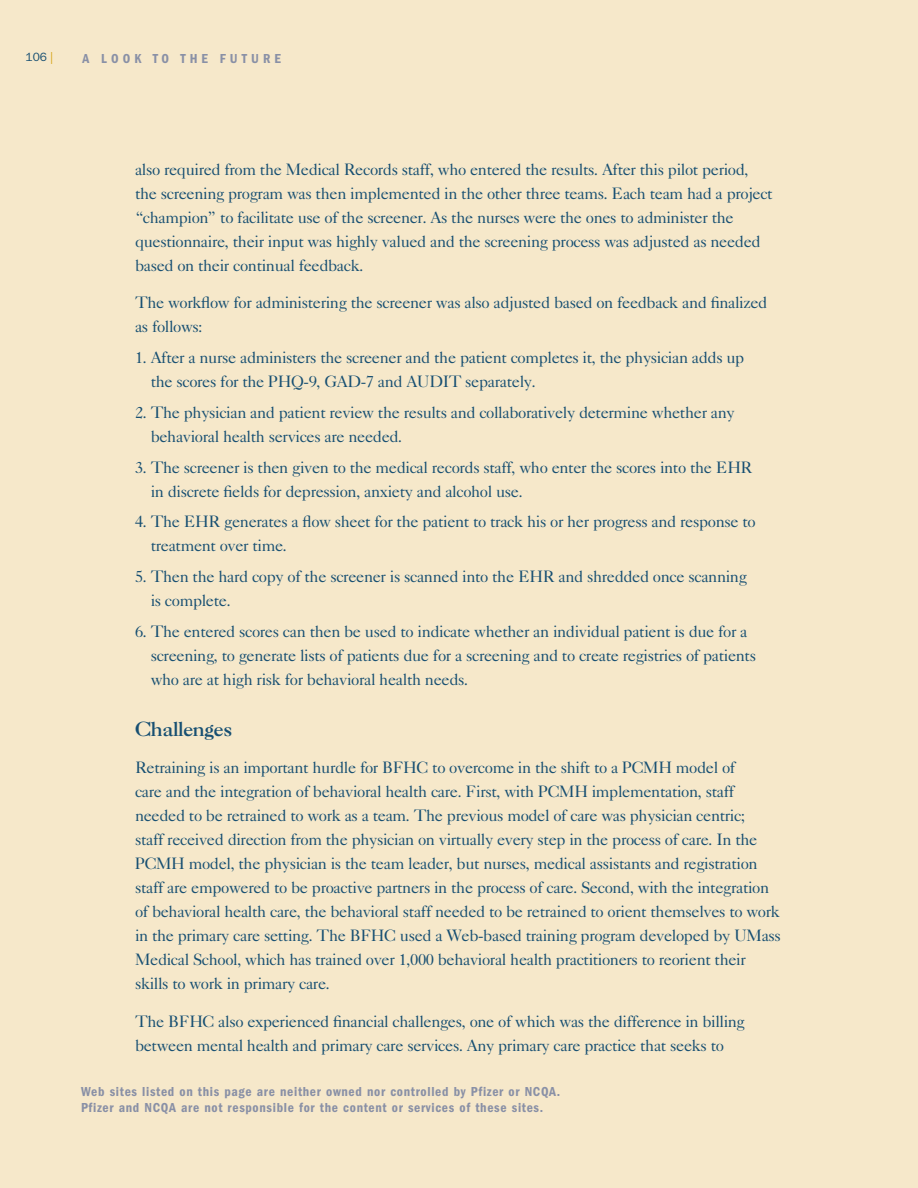
<style>
.page{position:relative;width:918px;height:1188px;background:#f6e8ca}
.page>*{position:absolute;margin:0;border:0;box-sizing:border-box;transform-origin:0 0}
.Body_text{font:19.5px "Caslon Three";letter-spacing:-.015em;color:#174f72}
.Body_text-2{font:16.5px/24px "Caslon Five Forty";letter-spacing:-.025em;color:#174f72}
.t1{font:600 condensed 13.5px/16.2px "Franklin Gothic";letter-spacing:.05em;color:#8990a6}
.t2{font:600 condensed 13.5px "Franklin Gothic";letter-spacing:.3em;color:#8990a6}
.t3{font:12px "ITC Franklin Gothic Std";color:#174f72}
.s1{color:#d49f0c}
</style>
<div class="page">
<p class="t3" style="left:26px;top:50px;width:29px">106 <span class="s1">|</span></p>
<p class="t2" style="left:83px;top:50px;width:200px">A LOOK TO THE FUTURE</p>
<p class="Body_text-2" style="left:135px;top:157px;width:639px">also required from the Medical Records staff, who entered the results. After this pilot period, the screening program was then implemented in the other three teams. Each team had a project “champion” to facilitate use of the screener. As the nurses were the ones to administer the questionnaire, their input was highly valued and the screening process was adjusted as needed based on their continual feedback.</p>
<p class="Body_text-2" style="left:135px;top:290px;width:634px">The workflow for administering the screener was also adjusted based on feedback and finalized as follows:</p>
<p class="Body_text-2" style="left:151px;top:345px;width:595px;text-indent:-16px">1. After a nurse administers the screener and the patient completes it, the physician adds up the scores for the PHQ-9, GAD-7 and AUDIT separately.</p>
<p class="Body_text-2" style="left:151px;top:400px;width:586px;text-indent:-16px">2. The physician and patient review the results and collaboratively determine whether any behavioral health services are needed.</p>
<p class="Body_text-2" style="left:151px;top:455px;width:603px;text-indent:-16px">3. The screener is then given to the medical records staff, who enter the scores into the EHR in discrete fields for depression, anxiety and alcohol use.</p>
<p class="Body_text-2" style="left:151px;top:509px;width:607px;text-indent:-16px">4. The EHR generates a flow sheet for the patient to track his or her progress and response to treatment over time.</p>
<p class="Body_text-2" style="left:151px;top:564px;width:598px;text-indent:-16px">5. Then the hard copy of the screener is scanned into the EHR and shredded once scanning is complete.</p>
<p class="Body_text-2" style="left:151px;top:619px;width:607px;text-indent:-16px">6. The entered scores can then be used to indicate whether an individual patient is due for a screening, to generate lists of patients due for a screening and to create registries of patients who are at high risk for behavioral health needs.</p>
<p class="Body_text" style="left:135px;top:717px;width:99px">Challenges</p>
<p class="Body_text-2" style="left:135px;top:755px;width:648px">Retraining is an important hurdle for BFHC to overcome in the shift to a PCMH model of<br>care and the integration of behavioral health care. First, with PCMH implementation, staff needed to be retrained to work as a team. The previous model of care was physician centric;<br>staff received direction from the physician on virtually every step in the process of care. In the PCMH model, the physician is the team leader, but nurses, medical assistants and registration staff are empowered to be proactive partners in the process of care. Second, with the integration of behavioral health care, the behavioral staff needed to be retrained to orient themselves to work in the primary care setting. The BFHC used a Web-based training program developed by UMass Medical School, which has trained over 1,000 behavioral health practitioners to reorient their skills to work in primary care.</p>
<p class="Body_text-2" style="left:135px;top:1009px;width:611px">The BFHC also experienced financial challenges, one of which was the difference in billing between mental health and primary care services. Any primary care practice that seeks to</p>
<p class="t1" style="left:81px;top:1083px;width:481px">Web sites listed on this page are neither owned nor controlled by Pfizer or NCQA.<br>Pfizer and NCQA are not responsible for the content or services of these sites.</p>
</div>
